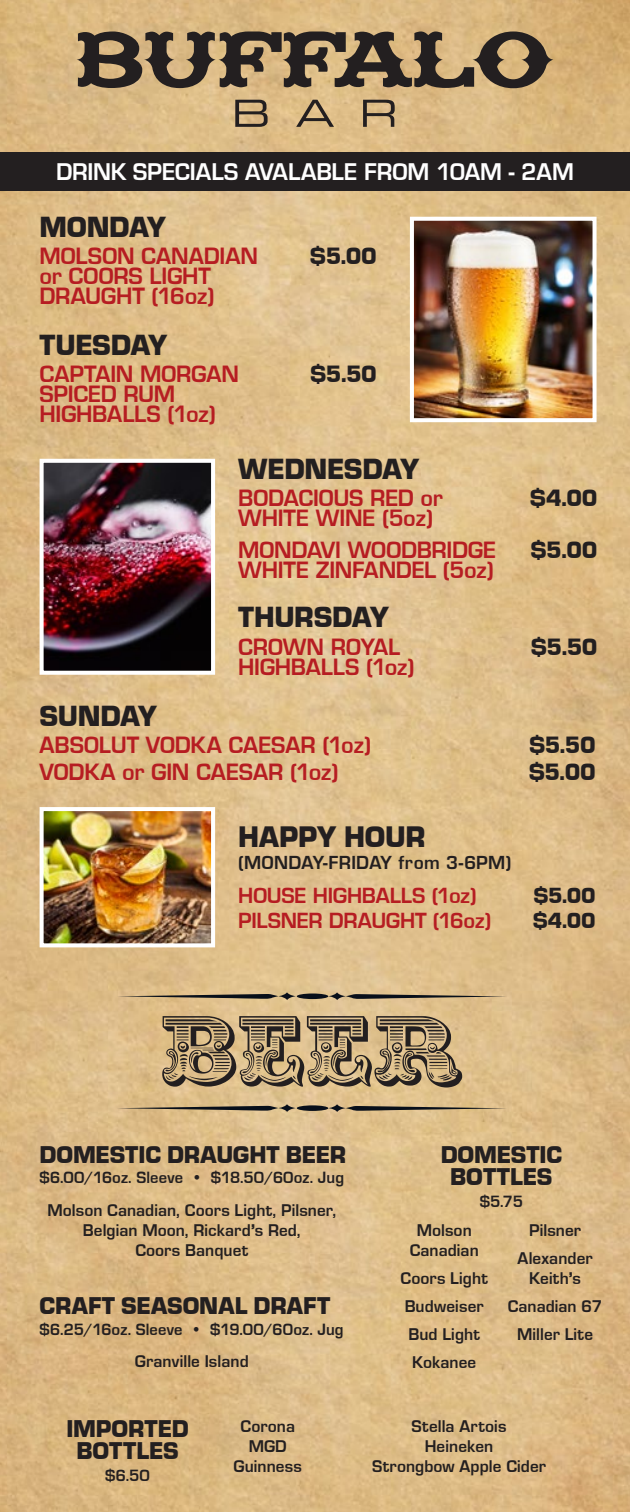
<style>
.page{position:relative;width:630px;height:1512px;background:#fff}
.page>*{position:absolute;margin:0;border:0;box-sizing:border-box;transform-origin:0 0}
.t1{font:85.05px "JF Ringmaster";color:#231f20;scale:1.05 1}
.t2{font:30.8px "Eurostile Black URW";letter-spacing:-.01em;color:#231f20}
.t3{font:30.1px "Eurostile Black URW";letter-spacing:-.01em;color:#231f20}
.t4{font:25.03px/21.7px "Eurostile Black URW";letter-spacing:-.005em;color:#231f20;text-align:center}
.t5{font:700 25.03px "Eurostile";letter-spacing:-.01em;color:#fff}
.t6{font:700 24.5px/20.1px "Eurostile";letter-spacing:-.005em;color:#b61d22}
.t7{font:24.5px "Eurostile Black URW";letter-spacing:-.01em;color:#231f20}
.t8{font:700 22.75px "Eurostile";letter-spacing:-.01em;color:#b61d22}
.t9{font:22.75px/25.2px "Eurostile Black URW";color:#231f20}
.t10{font:700 19.6px "Eurostile";letter-spacing:.015em;color:#231f20}
.t11{font:700 17.5px/20.1px "Eurostile";letter-spacing:.005em;color:#231f20;text-align:center}
.t12{font:700 16.8px "Eurostile";letter-spacing:.01em;color:#231f20}
.s1{font-family:"Eurostile Black URW";font-weight:400}
</style>
<div class="page">
<img style="left:0;top:0;width:630px;height:1512px">
<img style="left:415px;top:222px;width:177px;height:195px">
<div style="left:410px;top:217px;width:187px;height:205px;border:4px solid #fff"></div>
<img style="left:45px;top:464px;width:165px;height:206px">
<div style="left:40px;top:459px;width:175px;height:216px;border:4px solid #fff"></div>
<img style="left:45px;top:812px;width:165px;height:130px">
<div style="left:40px;top:807px;width:175px;height:140px;border:4px solid #fff"></div>
<div style="left:0;top:153px;width:630px;height:38px;background:#231f20"></div>
<svg style="left:117px;top:992px;width:390px;height:8px;background:#9a8768"></svg>
<svg style="left:117px;top:1104px;width:390px;height:8px;background:#998767"></svg>
<svg style="left:77px;top:32px;width:476px;height:56px;background:#7c6a50"></svg>
<svg style="left:235px;top:100px;width:33px;height:27px"></svg>
<svg style="left:296px;top:100px;width:38px;height:27px"></svg>
<svg style="left:363px;top:100px;width:32px;height:27px"></svg>
<h3 class="t5" style="left:56px;top:162px;width:519px">DRINK SPECIALS AVALABLE FROM 10AM - 2AM</h3>
<h3 class="t3" style="left:40px;top:209px;width:128px">MONDAY</h3>
<h3 class="t6" style="left:40px;top:248px;width:220px">MOLSON CANADIAN or COORS LIGHT<br>DRAUGHT (16oz)</h3>
<h3 class="t3" style="left:40px;top:327px;width:130px">TUESDAY</h3>
<h3 class="t6" style="left:40px;top:365px;width:201px">CAPTAIN MORGAN<br>SPICED RUM<br>HIGHBALLS (1oz)</h3>
<h3 class="t7" style="left:310px;top:242px;width:68px">$5.00</h3>
<h3 class="t7" style="left:311px;top:360px;width:68px">$5.50</h3>
<h3 class="t3" style="left:238px;top:452px;width:183px">WEDNESDAY</h3>
<h3 class="t6" style="left:238px;top:490px;width:206px">BODACIOUS RED or<br>WHITE WINE (5oz)</h3>
<h3 class="t7" style="left:530px;top:484px;width:69px">$4.00</h3>
<h3 class="t6" style="left:238px;top:541px;width:260px">MONDAVI WOODBRIDGE<br>WHITE ZINFANDEL (5oz)</h3>
<h3 class="t7" style="left:531px;top:535px;width:68px">$5.00</h3>
<h3 class="t3" style="left:40px;top:698px;width:119px">SUNDAY</h3>
<h3 class="t3" style="left:238px;top:600px;width:152px">THURSDAY</h3>
<h3 class="t6" style="left:238px;top:638px;width:178px">CROWN ROYAL<br>HIGHBALLS (1oz)</h3>
<h3 class="t7" style="left:531px;top:632px;width:68px">$5.50</h3>
<h3 class="t6" style="left:40px;top:736px;width:333px">ABSOLUT VODKA CAESAR (1oz)</h3>
<h3 class="t7" style="left:529px;top:730px;width:68px">$5.50</h3>
<h3 class="t6" style="left:40px;top:763px;width:301px">VODKA or GIN CAESAR (1oz)</h3>
<h3 class="t7" style="left:529px;top:758px;width:68px">$5.00</h3>
<h2 class="t2" style="left:238px;top:819px;width:189px">HAPPY HOUR</h2>
<p class="t10" style="left:238px;top:854px;width:275px">(MONDAY-FRIDAY from 3-6PM)</p>
<h3 class="t8" style="left:238px;top:886px;width:240px">HOUSE HIGHBALLS (1oz)</h3>
<h3 class="t8" style="left:238px;top:911px;width:255px">PILSNER DRAUGHT (16oz)</h3>
<h3 class="t9" style="left:533px;top:882px;width:64px">$5.00 $4.00</h3>
<h1 class="t1" style="left:161px;top:1001px;width:289px">BEER</h1>
<h3 class="t4" style="left:40px;top:1143px;width:308px">DOMESTIC DRAUGHT BEER</h3>
<p class="t12" style="left:40px;top:1171px;width:306px">$6.00/16oz. Sleeve <span class="s1">•</span> $18.50/60oz. Jug</p>
<p class="t11" style="left:47px;top:1201px;width:290px">Molson Canadian, Coors Light, Pilsner,<br>Belgian Moon, Rickard<span class="s1">’</span>s Red,<br>Coors Banquet</p>
<h3 class="t4" style="left:40px;top:1295px;width:292px">CRAFT SEASONAL DRAFT</h3>
<p class="t12" style="left:40px;top:1322px;width:306px">$6.25/16oz. Sleeve <span class="s1">•</span> $19.00/60oz. Jug</p>
<p class="t11" style="left:135px;top:1352px;width:115px">Granville Island</p>
<h3 class="t4" style="left:441px;top:1143px;width:123px">DOMESTIC<br>BOTTLES</h3>
<p class="t12" style="left:480px;top:1194px;width:45px">$5.75</p>
<p class="t11" style="left:410px;top:1221px;width:71px">Molson<br>Canadian</p>
<p class="t11" style="left:401px;top:1265px;width:89px;line-height:28px">Coors Light<br>Budweiser<br>Bud Light<br>Kokanee</p>
<p class="t11" style="left:518px;top:1217px;width:77px;line-height:28px">Pilsner<br>Alexander</p>
<p class="t11" style="left:508px;top:1265px;width:96px;line-height:28px">Keith<span class="s1">’</span>s<br>Canadian 67<br>Miller Lite</p>
<h3 class="t4" style="left:66px;top:1417px;width:124px">IMPORTED<br>BOTTLES</h3>
<p class="t12" style="left:105px;top:1468px;width:46px">$6.50</p>
<p class="t11" style="left:234px;top:1417px;width:70px">Corona<br>MGD<br>Guinness</p>
<p class="t11" style="left:372px;top:1417px;width:175px">Stella Artois<br>Heineken<br>Strongbow Apple Cider</p>
</div>
